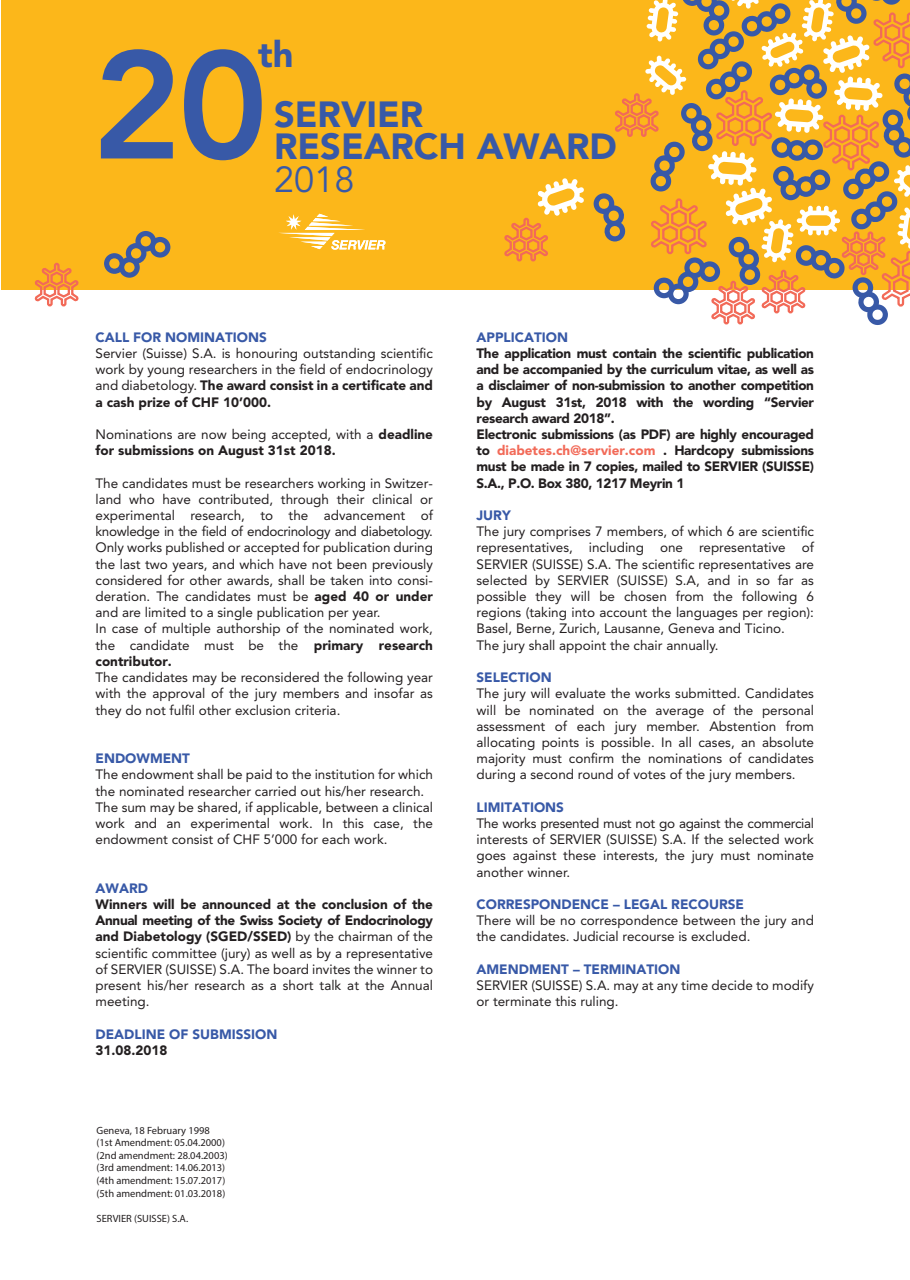
<style>
.page{position:relative;width:910px;height:1280px;background:#fff}
.page>*{position:absolute;margin:0;border:0;box-sizing:border-box;transform-origin:0 0}
.t1{font:800 151.65px "Avenir";color:#3859a7}
.t2{font:900 36.15px/32.2px "Avenir";color:#3859a7}
.t3{font:36.15px "Avenir";color:#3859a7}
.t4{font:13.5px/16.2px "Avenir";color:#231f20;text-align:justify}
.t5{font:900 13.5px/16.2px "Avenir";letter-spacing:-.025em;color:#231f20}
.t6{font:900 13.5px "Avenir";color:#3859a7}
.t7{font:900 13.5px/16.2px "Avenir";color:#231f20}
.t8{font:10.5px/12.6px "Myriad Pro";color:#231f20}
.s1{font-weight:900}
.s2{font-weight:400}
.s3{color:#f26a58}
</style>
<div class="page">
<div style="left:2px;top:0;width:908px;height:289px;background:#fcb71a"></div>
<svg style="left:593px;top:0;width:317px;height:325px"></svg>
<svg style="left:504px;top:178px;width:80px;height:84px"></svg>
<svg style="left:33px;top:262px;width:48px;height:45px"></svg>
<svg style="left:104px;top:231px;width:66px;height:47px"></svg>
<svg style="left:279px;top:214px;width:106px;height:36px"></svg>
<h2 class="t2" style="left:258px;top:38px;width:37px">th</h2>
<h1 class="t1" style="left:92px;top:16px;width:177px">20</h1>
<h2 class="t2" style="left:274px;top:98px;width:344px">SERVIER<br>RESEARCH AWARD</h2>
<h2 class="t3" style="left:274px;top:158px;width:82px">2018</h2>
<p class="t6" style="left:96px;top:329px;width:173px">CALL FOR NOMINATIONS</p>
<p class="t4" style="left:96px;top:345px;width:339px">Servier (Suisse) S.A. is honouring outstanding scientific work by young researchers in the field of endocrinology and diabetology. <span class="s1">The award consist in a certificate and a cash prize of CHF 10’000.</span></p>
<p class="t7" style="left:96px;top:426px;width:339px"><span class="s2">Nominations are now being accepted, with a</span> deadline for submissions on August 31st 2018.</p>
<p class="t4" style="left:96px;top:475px;width:339px;text-align:left">The candidates must be researchers working in Switzer&shy;land who have contributed, through their clinical or experimental research, to the advancement of knowledge in the field of endocrinology and diabetology.<br>Only works published or accepted for publication during the last two years, and which have not been previously considered for other awards, shall be taken into consi&shy;deration. The candidates must be <span class="s1">aged 40 or under </span>and are limited to a single publication per year.<br>In case of multiple authorship of the nominated work, the candidate must be the <span class="s1">primary research contributor.</span></p>
<p class="t4" style="left:96px;top:669px;width:339px">The candidates may be reconsidered the following year with the approval of the jury members and insofar as they do not fulfil other exclusion criteria.</p>
<p class="t6" style="left:96px;top:750px;width:96px">ENDOWMENT</p>
<p class="t4" style="left:96px;top:766px;width:339px;text-align:left">The endowment shall be paid to the institution for which the nominated researcher carried out his/her research.<br>The sum may be shared, if applicable, between a clinical work and an experimental work. In this case, the endowment consist of CHF 5’000 for each work.</p>
<p class="t6" style="left:96px;top:880px;width:54px">AWARD</p>
<p class="t4" style="left:96px;top:896px;width:339px"><span class="s1">Winners will be announced at the conclusion of the Annual meeting of the Swiss Society of Endocrinology and Diabetology (SGED/SSED)</span> by the chairman of the scientific committee (jury) as well as by a representative of SERVIER (SUISSE) S.A. The board invites the winner to present his/her research as a short talk at the Annual meeting.</p>
<p class="t6" style="left:96px;top:1026px;width:183px">DEADLINE OF SUBMISSION</p>
<p class="t5" style="left:96px;top:1042px;width:73px">31.08.2018</p>
<p class="t8" style="left:97px;top:1123px;width:133px">Geneva, 18 February 1998 (1st Amendment: 05.04.2000) (2nd amendment: 28.04.2003) (3rd amendment: 14.06.2013) (4th amendment: 15.07.2017) (5th amendment: 01.03.2018)</p>
<p class="t8" style="left:97px;top:1212px;width:93px">SERVIER (SUISSE) S.A.</p>
<p class="t6" style="left:477px;top:329px;width:93px">APPLICATION</p>
<p class="t5" style="left:477px;top:345px;width:339px">The application must contain the scientific publication and be accompanied by the curriculum vitae, as well as a disclaimer of non-submission to another competition by August 31st, 2018 with the wording “Servier research award 2018”.<br>Electronic submissions (as PDF) are highly encouraged to <span class="s3">diabetes.ch@servier.com</span> . Hardcopy submissions must be made in 7 copies, mailed to SERVIER (SUISSE)<br>S.A., P.O. Box 380, 1217 Meyrin 1</p>
<p class="t6" style="left:477px;top:507px;width:36px">JURY</p>
<p class="t4" style="left:477px;top:523px;width:339px;text-align:left">The jury comprises 7 members, of which 6 are scientific representatives, including one representative of SERVIER (SUISSE) S.A. The scientific representatives are selected by SERVIER (SUISSE) S.A, and in so far as possible they will be chosen from the following 6 regions (taking into account the languages per region):<br>Basel, Berne, Zurich, Lausanne, Geneva and Ticino.<br>The jury shall appoint the chair annually.</p>
<p class="t6" style="left:477px;top:669px;width:77px">SELECTION</p>
<p class="t4" style="left:477px;top:685px;width:339px">The jury will evaluate the works submitted. Candidates will be nominated on the average of the personal assessment of each jury member. Abstention from allocating points is possible. In all cases, an absolute majority must confirm the nominations of candidates during a second round of votes of the jury members.</p>
<p class="t6" style="left:477px;top:799px;width:89px">LIMITATIONS</p>
<p class="t4" style="left:477px;top:815px;width:339px">The works presented must not go against the commercial interests of SERVIER (SUISSE) S.A. If the selected work goes against these interests, the jury must nominate another winner.</p>
<p class="t6" style="left:477px;top:896px;width:269px">CORRESPONDENCE – LEGAL RECOURSE</p>
<p class="t4" style="left:477px;top:912px;width:339px">There will be no correspondence between the jury and the candidates. Judicial recourse is excluded.</p>
<p class="t6" style="left:477px;top:961px;width:205px">AMENDMENT – TERMINATION</p>
<p class="t4" style="left:477px;top:977px;width:339px">SERVIER (SUISSE) S.A. may at any time decide to modify or terminate this ruling.</p>
</div>
